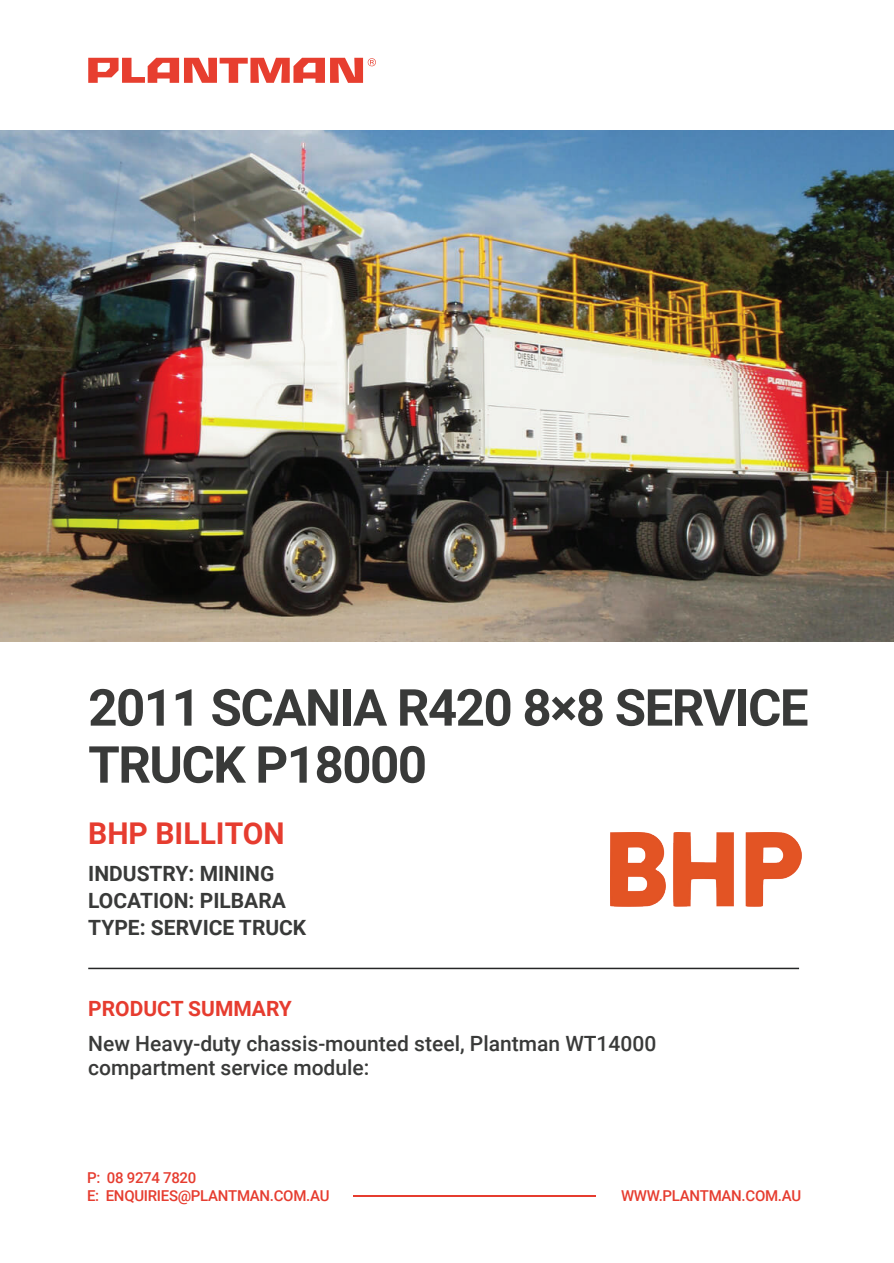
<style>
.page{position:relative;width:894px;height:1263px;background:#fff}
.page>*{position:absolute;margin:0;border:0;box-sizing:border-box;transform-origin:0 0}
.t1{font:700 51px/57px "Roboto";letter-spacing:-.03em;color:#393a39}
.t2{font:700 30px "Roboto";color:#e63c2f}
.t3{font:500 21px/24px "Roboto";color:#393a39}
.t4{font:700 21px/27px "Roboto";color:#393a39}
.t5{font:700 21px "Roboto";color:#e63c2f}
.t6{font:500 15px/18px "Roboto";letter-spacing:-.02em;color:#e63c2f}
</style>
<div class="page">
<svg style="left:88px;top:58px;width:288px;height:25px"></svg>
<img style="left:0;top:131px;width:893px;height:510px">
<hr style="left:88px;top:967px;width:710px;height:2px;background:#252626">
<hr style="left:353px;top:1195px;width:242px;height:1px;background:#e63c2f">
<img style="left:610px;top:832px;width:191px;height:74px">
<h1 class="t1" style="left:88px;top:677px;width:721px">2011 SCANIA R420 8×8 SERVICE<br>TRUCK P18000</h1>
<h2 class="t2" style="left:88px;top:812px;width:198px">BHP BILLITON</h2>
<p class="t4" style="left:88px;top:859px;width:219px">INDUSTRY: MINING<br>LOCATION: PILBARA<br>TYPE: SERVICE TRUCK</p>
<p class="t5" style="left:88px;top:993px;width:205px">PRODUCT SUMMARY</p>
<p class="t3" style="left:88px;top:1030px;width:569px">New Heavy-duty chassis-mounted steel, Plantman WT14000 compartment service module:</p>
<p class="t6" style="left:87px;top:1168px;width:244px">P: 08 9274 7820<br>E: ENQUIRIES@PLANTMAN.COM.AU</p>
<p class="t6" style="left:620px;top:1186px;width:181px">WWW.PLANTMAN.COM.AU</p>
</div>
